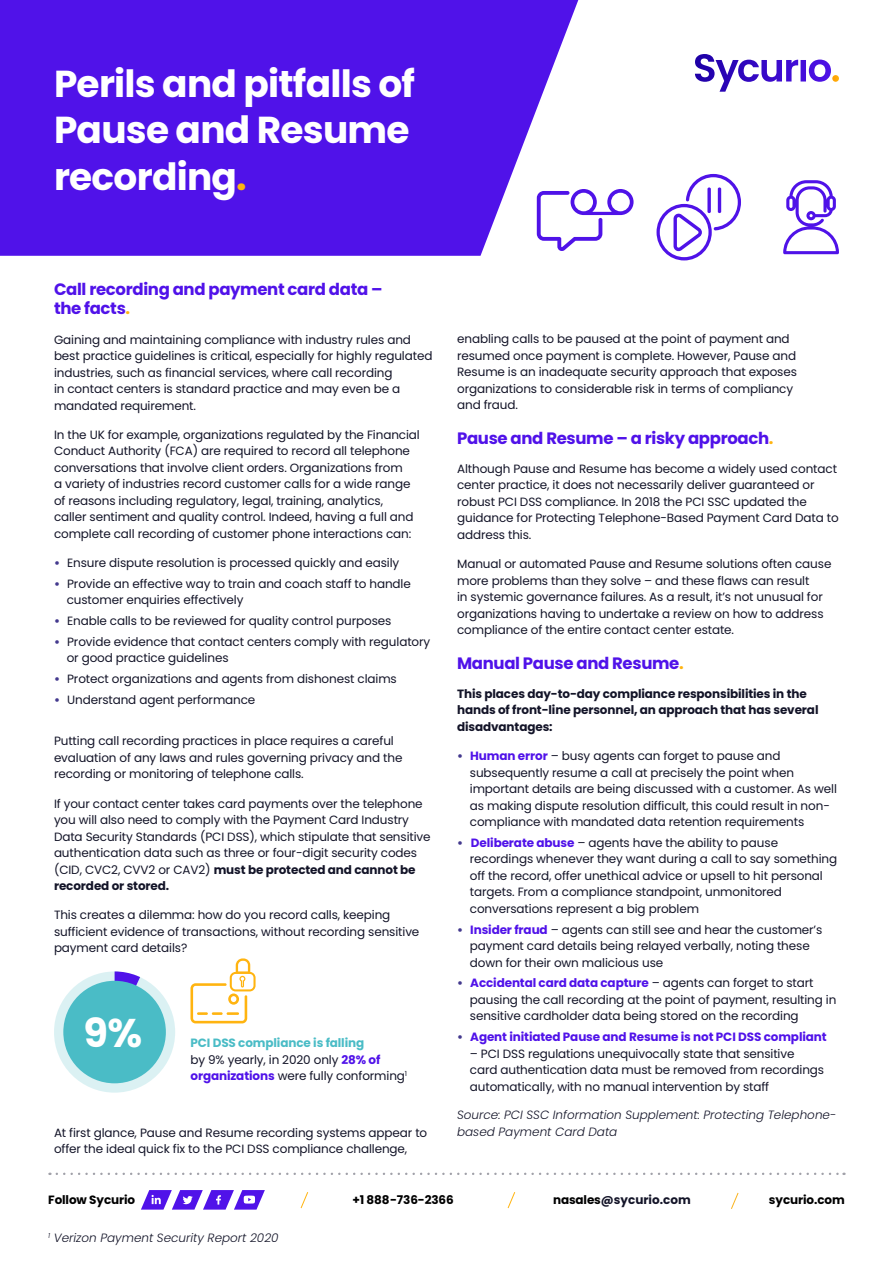
<style>
.page{position:relative;width:893px;height:1263px;background:#fff}
.page>*{position:absolute;margin:0;border:0;box-sizing:border-box;transform-origin:0 0}
.t1{font:700 40.05px "Poppins";color:#fff}
.t2{font:700 37.5px/46.5px "Poppins";letter-spacing:-.02em;color:#fff}
.t3{font:700 16.5px/19.5px "Poppins";letter-spacing:-.02em;color:#5012e9}
.t4{font:12px/16.5px "Poppins";letter-spacing:-.01em;color:#131428}
.t5{font:700 12px/16.5px "Poppins";letter-spacing:-.01em;color:#131428}
.t6{font:italic 300 12px/16.5px "Poppins";color:#131428}
.t7{font:700 12px "Poppins";letter-spacing:-.01em;color:#5012e9}
.t8{font:700 12px "Poppins";letter-spacing:-.01em;color:#000}
.s1{color:#ffb410}
.s2{font-weight:700;color:#43398e}
.s3{font-weight:700}
.s4{font-weight:700;color:#4abcc6}
.s5{font-weight:700;color:#5012e9}
.s6{color:#43398e}
.s7{color:#000}
</style>
<div class="page">
<svg style="left:695px;top:54px;width:144px;height:38px"></svg>
<svg style="left:0;top:0;width:578px;height:256px;background:#5b22ea"></svg>
<svg style="left:54px;top:971px;width:121px;height:122px;background:#d9f0f2"></svg>
<svg style="left:115px;top:971px;width:25px;height:16px"></svg>
<div style="left:63px;top:981px;width:103px;height:102px;background:#4abcc6;border-radius:50%"></div>
<svg style="left:190px;top:958px;width:66px;height:65px"></svg>
<svg style="left:507px;top:1192px;width:9px;height:17px"></svg>
<svg style="left:300px;top:1192px;width:9px;height:17px"></svg>
<svg style="left:57px;top:1172px;width:787px;height:3px"></svg>
<svg style="left:141px;top:1190px;width:124px;height:19px"></svg>
<svg style="left:731px;top:1192px;width:8px;height:17px"></svg>
<svg style="left:656px;top:174px;width:85px;height:86px"></svg>
<svg style="left:707px;top:187px;width:4px;height:26px"></svg>
<hr style="left:718px;top:187px;width:3px;height:26px;background:#4f12e8;border-radius:2px">
<svg style="left:783px;top:180px;width:56px;height:74px"></svg>
<svg style="left:537px;top:189px;width:97px;height:62px"></svg>
<h2 class="t2" style="left:54px;top:61px;width:363px">Perils and pitfalls of<br>Pause and Resume recording<span class="s1">.</span></h2>
<h3 class="t3" style="left:54px;top:279px;width:330px">Call recording and payment card data – the facts<span class="s1">.</span></h3>
<p class="t4" style="left:54px;top:331px;width:380px">Gaining and maintaining compliance with industry rules and best practice guidelines is critical, especially for highly regulated industries, such as financial services, where call recording<br>in contact centers is standard practice and may even be a mandated requirement.</p>
<p class="t4" style="left:54px;top:426px;width:367px">In the UK for example, organizations regulated by the Financial Conduct Authority (FCA) are required to record all telephone conversations that involve client orders. Organizations from<br>a variety of industries record customer calls for a wide range of reasons including regulatory, legal, training, analytics,<br>caller sentiment and quality control. Indeed, having a full and complete call recording of customer phone interactions can:</p>
<p class="t4" style="left:54px;top:555px;width:347px"><span class="s2">•</span> Ensure dispute resolution is processed quickly and easily</p>
<p class="t4" style="left:67px;top:575px;width:346px;text-indent:-13px"><span class="s2">•</span> Provide an effective way to train and coach staff to handle customer enquiries effectively</p>
<p class="t4" style="left:54px;top:613px;width:339px"><span class="s2">•</span> Enable calls to be reviewed for quality control purposes</p>
<p class="t4" style="left:67px;top:633px;width:365px;text-indent:-13px"><span class="s2">•</span> Provide evidence that contact centers comply with regulatory or good practice guidelines</p>
<p class="t4" style="left:54px;top:671px;width:344px"><span class="s2">•</span> Protect organizations and agents from dishonest claims</p>
<p class="t4" style="left:54px;top:691px;width:203px"><span class="s2">•</span> Understand agent performance</p>
<p class="t4" style="left:54px;top:733px;width:350px">Putting call recording practices in place requires a careful evaluation of any laws and rules governing privacy and the recording or monitoring of telephone calls.</p>
<p class="t4" style="left:54px;top:795px;width:378px">If your contact center takes card payments over the telephone you will also need to comply with the Payment Card Industry Data Security Standards (PCI DSS), which stipulate that sensitive authentication data such as three or four-digit security codes (CID, CVC2, CVV2 or CAV2) <span class="s3">must be protected and cannot be recorded or stored.</span></p>
<p class="t4" style="left:54px;top:907px;width:367px">This creates a dilemma: how do you record calls, keeping sufficient evidence of transactions, without recording sensitive payment card details?</p>
<h1 class="t1" style="left:84px;top:1010px;width:60px">9%</h1>
<p class="t4" style="left:190px;top:1035px;width:218px"><span class="s4">PCI DSS compliance is falling<br></span>by 9% yearly, in 2020 only <span class="s5">28% of organizations</span> were fully conforming<sup>1</sup></p>
<p class="t4" style="left:54px;top:1124px;width:375px">At first glance, Pause and Resume recording systems appear to offer the ideal quick fix to the PCI DSS compliance challenge,</p>
<p class="t4" style="left:457px;top:331px;width:341px">enabling calls to be paused at the point of payment and resumed once payment is complete. However, Pause and Resume is an inadequate security approach that exposes organizations to considerable risk in terms of compliancy and fraud.</p>
<h3 class="t3" style="left:457px;top:428px;width:318px">Pause and Resume – a risky approach<span class="s1">.</span></h3>
<p class="t4" style="left:457px;top:461px;width:383px">Although Pause and Resume has become a widely used contact center practice, it does not necessarily deliver guaranteed or robust PCI DSS compliance. In 2018 the PCI SSC updated the guidance for Protecting Telephone-Based Payment Card Data to address this.</p>
<p class="t4" style="left:457px;top:556px;width:376px">Manual or automated Pause and Resume solutions often cause more problems than they solve – and these flaws can result<br>in systemic governance failures. As a result, it’s not unusual for organizations having to undertake a review on how to address compliance of the entire contact center estate.</p>
<h3 class="t3" style="left:457px;top:653px;width:228px">Manual Pause and Resume<span class="s1">.</span></h3>
<p class="t5" style="left:457px;top:685px;width:363px">This places day-to-day compliance responsibilities in the hands of front-line personnel, an approach that has several disadvantages:</p>
<p class="t4" style="left:470px;top:748px;width:369px;text-indent:-13px"><span class="s2">•</span> <span class="s5">Human error</span> – busy agents can forget to pause and subsequently resume a call at precisely the point when important details are being discussed with a customer. As well as making dispute resolution difficult, this could result in non&shy;compliance with mandated data retention requirements</p>
<p class="t4" style="left:470px;top:834px;width:369px;text-indent:-13px"><span class="s2">•</span> <span class="s5">Deliberate abuse</span> – agents have the ability to pause recordings whenever they want during a call to say something off the record, offer unethical advice or upsell to hit personal targets. From a compliance standpoint, unmonitored conversations represent a big problem</p>
<p class="t4" style="left:470px;top:921px;width:354px;text-indent:-13px"><span class="s2">•</span> <span class="s5">Insider fraud</span> – agents can still see and hear the customer’s payment card details being relayed verbally, noting these down for their own malicious use</p>
<p class="t4" style="left:470px;top:975px;width:368px;text-indent:-13px"><span class="s2">•</span> <span class="s5">Accidental card data capture</span> – agents can forget to start pausing the call recording at the point of payment, resulting in sensitive cardholder data being stored on the recording</p>
<p class="t7" style="left:457px;top:1030px;width:371px"><span class="s6">•</span> Agent initiated Pause and Resume is not PCI DSS compliant</p>
<p class="t4" style="left:470px;top:1045px;width:356px">– PCI DSS regulations unequivocally state that sensitive card authentication data must be removed from recordings automatically, with no manual intervention by staff</p>
<p class="t6" style="left:457px;top:1107px;width:381px">Source: PCI SSC Information Supplement: Protecting Telephone&shy;based Payment Card Data</p>
<p class="t8" style="left:48px;top:1192px;width:88px">Follow Sycurio</p>
<p class="t8" style="left:352px;top:1193px;width:103px">+1 888-736-2366</p>
<p class="t5" style="left:553px;top:1191px;width:139px"><span class="s7">nasales</span>@sycurio.com</p>
<p class="t8" style="left:769px;top:1193px;width:77px">sycurio.com</p>
<p class="t6" style="left:48px;top:1229px;width:232px"><sup>1</sup> Verizon Payment Security Report 2020</p>
</div>
